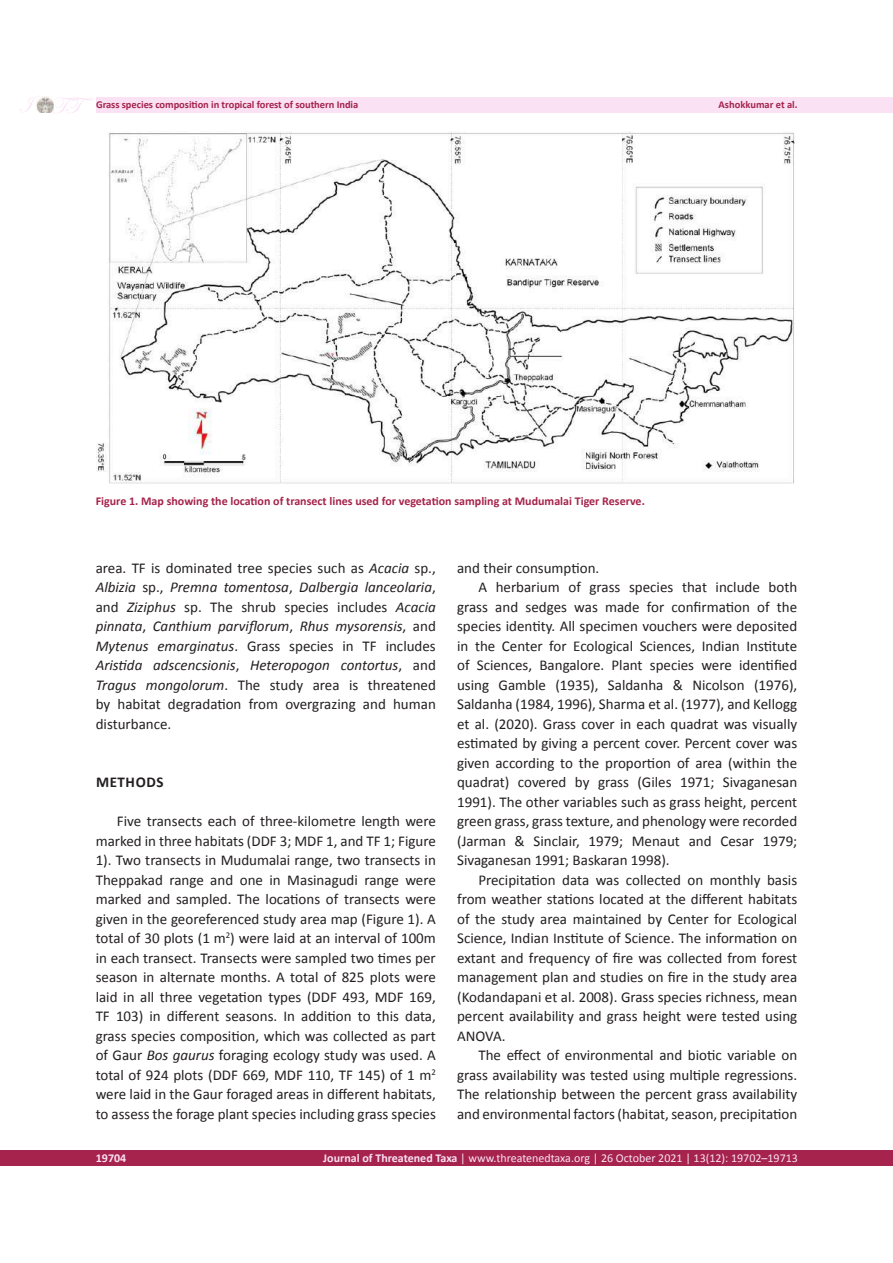
<style>
.page{position:relative;width:893px;height:1263px;background:#fff}
.page>*{position:absolute;margin:0;border:0;box-sizing:border-box;transform-origin:0 0}
.t1{font:24px "Edwardian Script ITC";color:#fbe1f4}
.t2{font:15px/19.5px "Calibri";color:#231f20;text-align:justify}
.t3{font:15px/19.5px "Calibri 2";color:#231f20}
.t4{font:15px/19.5px "Calibri Italic 2";color:#231f20}
.t5{font:700 15px "Calibri";letter-spacing:.04em;color:#231f20}
.t6{font:700 12px "Calibri";color:#a5234c}
.t7{font:12px "Calibri 2";color:#fbe1f4}
.t8{font:12px "Calibri Bold 2";color:#fbe1f4}
.t9{font:700 10.5px "Calibri";letter-spacing:-.005em;color:#a5234c}
.t10{font:10.5px "Calibri Bold 2";color:#a5234c}
.s1{font-size:19.65px}
.s2{font-family:"Calibri Italic 2"}
.s3{font-family:"Calibri 2"}
.s4{font-family:"Calibri";font-style:italic}
.s5{font-family:"Calibri"}
.s6{font-family:"Calibri Bold 2"}
</style>
<div class="page">
<div style="left:96px;top:97px;width:797px;height:16px;background:#fbe1f4"></div>
<div style="left:0;top:1150px;width:893px;height:16px;background:#a5234c"></div>
<img style="left:37px;top:97px;width:17px;height:16px">
<img style="left:97px;top:132px;width:698px;height:352px">
<h1 class="t1" style="left:21px;top:92px;width:74px"><span class="s1">J</span> TT</h1>
<p class="t9" style="left:96px;top:98px;width:264px">Grass species composition in tropical forest of southern India</p>
<p class="t10" style="left:719px;top:98px;width:81px">Ashokkumar et al.</p>
<p class="t6" style="left:96px;top:493px;width:551px">Figure 1. Map showing the location of transect lines used for vegetation sampling at Mudumalai Tiger Reserve.</p>
<p class="t2" style="left:96px;top:558px;width:342px">area. TF is dominated tree species such as <span class="s2">Acacia</span> <span class="s3">sp.,</span></p>
<p class="t4" style="left:96px;top:577px;width:342px">Albizia <span class="s3">sp.,</span> Premna tomentosa<span class="s3">,</span> Dalbergia lanceolaria<span class="s3">,</span></p>
<p class="t3" style="left:96px;top:597px;width:342px">and <span class="s2">Ziziphus</span> sp. The shrub species includes <span class="s2">Acacia</span></p>
<p class="t4" style="left:96px;top:616px;width:342px">pinnata<span class="s3">,</span> <span class="s4">Canthium parviflorum</span><span class="s3">,</span> Rhus mysorensis<span class="s3">, and</span></p>
<p class="t4" style="left:96px;top:635px;width:342px">Mytenus emarginatus<span class="s5">. Grass species in TF includes<br></span><span class="s4">Aristida adscencsionis</span><span class="s3">,</span> Heteropogon contortus<span class="s3">, and</span></p>
<p class="t3" style="left:96px;top:675px;width:342px"><span class="s2">Tragus mongolorum</span>. The study area is threatened</p>
<p class="t2" style="left:96px;top:694px;width:342px">by habitat degradation from overgrazing and human</p>
<p class="t3" style="left:96px;top:714px;width:77px">disturbance.</p>
<p class="t5" style="left:96px;top:772px;width:69px">METHODS</p>
<p class="t2" style="left:96px;top:811px;width:342px;text-align:right">Five transects each of three-kilometre length were marked in three habitats (DDF 3; MDF 1, and TF 1; Figure</p>
<p class="t3" style="left:96px;top:850px;width:342px">1). Two transects in Mudumalai range, two transects in<br>Theppakad range and one in Masinagudi range were</p>
<p class="t2" style="left:96px;top:889px;width:342px">marked and sampled. The locations of transects were given in the georeferenced study area map (Figure 1). A total of 30 plots (1 m<sup>2</sup>) were laid at an interval of 100m in each transect. Transects were sampled two times per season in alternate months. A total of 825 plots were laid in all three vegetation types (DDF 493, MDF 169, TF 103) in different seasons. In addition to this data, grass species composition, which was collected as part of Gaur <span class="s2">Bos gaurus</span> foraging ecology study was used. A total of 924 plots (DDF 669, MDF 110, TF 145) of 1 m<sup>2 </sup>were laid in the Gaur foraged areas in different habitats, to assess the forage plant species including grass species</p>
<p class="t2" style="left:457px;top:558px;width:144px">and their consumption.</p>
<p class="t2" style="left:478px;top:577px;width:320px">A herbarium of grass species that include both</p>
<p class="t2" style="left:457px;top:597px;width:342px">grass and sedges was made for confirmation of the</p>
<p class="t2" style="left:457px;top:616px;width:342px">species identity. All specimen vouchers were deposited</p>
<p class="t2" style="left:457px;top:636px;width:342px">in the Center for Ecological Sciences, Indian Institute</p>
<p class="t2" style="left:457px;top:655px;width:342px">of Sciences, Bangalore. Plant species were identified</p>
<p class="t2" style="left:457px;top:675px;width:342px">using Gamble (1935), Saldanha &amp; Nicolson (1976),</p>
<p class="t2" style="left:457px;top:694px;width:342px">Saldanha (1984, 1996), Sharma et al. (1977), and Kellogg</p>
<p class="t2" style="left:457px;top:714px;width:342px">et al. (2020). Grass cover in each quadrat was visually</p>
<p class="t2" style="left:457px;top:733px;width:342px">estimated by giving a percent cover. Percent cover was</p>
<p class="t2" style="left:457px;top:753px;width:342px">given according to the proportion of area (within the</p>
<p class="t2" style="left:457px;top:772px;width:342px">quadrat) covered by grass (Giles 1971; Sivaganesan</p>
<p class="t3" style="left:457px;top:792px;width:342px">1991). The other variables such as grass height, percent</p>
<p class="t2" style="left:457px;top:811px;width:342px">green grass, grass texture, and phenology were recorded (Jarman &amp; Sinclair, 1979; Menaut and Cesar 1979; Sivaganesan 1991; Baskaran 1998).</p>
<p class="t2" style="left:457px;top:870px;width:342px;text-indent:21px">Precipitation data was collected on monthly basis from weather stations located at the different habitats of the study area maintained by Center for Ecological Science, Indian Institute of Science. The information on extant and frequency of fire was collected from forest management plan and studies on fire in the study area (Kodandapani et al. 2008). Grass species richness, mean</p>
<p class="t3" style="left:457px;top:1006px;width:342px">percent availability and grass height were tested using</p>
<p class="t2" style="left:457px;top:1026px;width:50px">ANOVA.</p>
<p class="t2" style="left:478px;top:1045px;width:320px">The effect of environmental and biotic variable on</p>
<p class="t2" style="left:457px;top:1065px;width:342px">grass availability was tested using multiple regressions.</p>
<p class="t2" style="left:457px;top:1084px;width:342px">The relationship between the percent grass availability</p>
<p class="t2" style="left:457px;top:1104px;width:342px">and environmental factors (habitat, season, precipitation</p>
<p class="t8" style="left:96px;top:1150px;width:32px">19704</p>
<p class="t7" style="left:323px;top:1150px;width:476px"><span class="s6">Journal of Threatened Taxa</span> | www.threatenedtaxa.org | 26 October 2021 | 13(12): 19702–19713</p>
</div>
